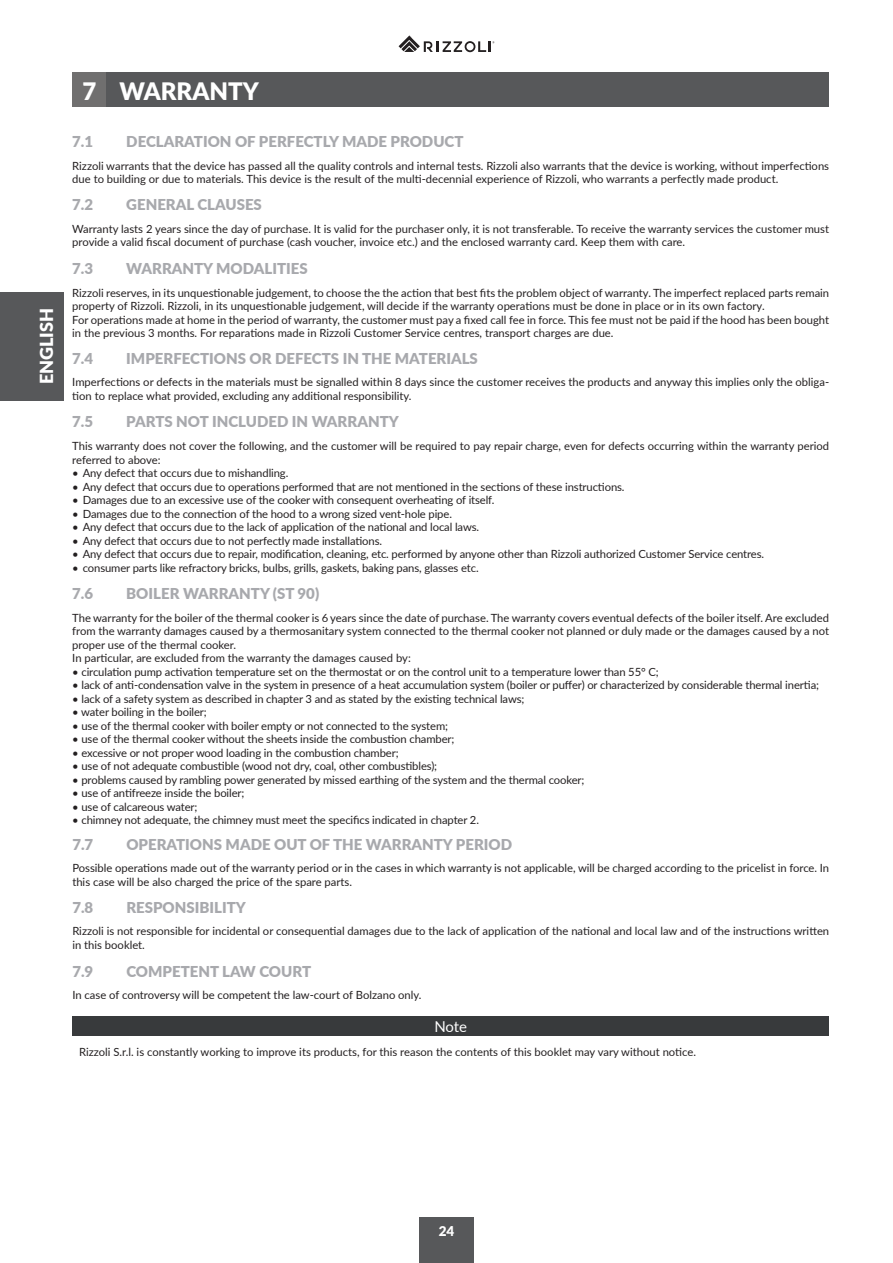
<style>
.page{position:relative;width:893px;height:1263px;background:#fff}
.page>*{position:absolute;margin:0;border:0;box-sizing:border-box;transform-origin:0 0}
.t1{font:900 24px "Lato";color:#fff}
.t2{font:900 18px "Lato";color:#fff}
.t3{font:900 15px "Lato";color:#a8a9ad}
.t4{font:15px "Lato";color:#fff}
.t5{font:900 13.5px "Lato";color:#fff}
.Normale{font:11.25px/13.5px "Lato";letter-spacing:-.005em;color:#231f20}
</style>
<div class="page">
<div style="left:0;top:292px;width:64px;height:108px;background:#57585a"></div>
<div style="left:419px;top:1217px;width:54px;height:46px;background:#57585a"></div>
<svg style="left:399px;top:36px;width:95px;height:16px"></svg>
<div style="left:72px;top:72px;width:35px;height:35px;background:#706f6f"></div>
<div style="left:107px;top:72px;width:722px;height:35px;background:#57585a"></div>
<div style="left:72px;top:1016px;width:757px;height:19px;background:#383a3c"></div>
<h2 class="t2" style="left:33px;top:384px;width:78px;rotate:-90deg">ENGLISH</h2>
<p class="t1" style="left:83px;top:73px;width:15px">7</p>
<p class="t1" style="left:119px;top:73px;width:141px">WARRANTY</p>
<p class="t3" style="left:72px;top:131px;width:22px">7.1</p>
<p class="t3" style="left:126px;top:131px;width:339px">DECLARATION OF PERFECTLY MADE PRODUCT</p>
<p class="Normale" style="left:72px;top:158px;width:758px">Rizzoli warrants that the device has passed all the quality controls and internal tests. Rizzoli also warrants that the device is working, without imperfections due to building or due to materials. This device is the result of the multi-decennial experience of Rizzoli, who warrants a perfectly made product.</p>
<p class="Normale" style="left:72px;top:222px;width:758px">Warranty lasts 2 years since the day of purchase. It is valid for the purchaser only, it is not transferable. To receive the warranty services the customer must provide a valid fiscal document of purchase (cash voucher, invoice etc.) and the enclosed warranty card. Keep them with care.</p>
<p class="Normale" style="left:72px;top:285px;width:758px">Rizzoli reserves, in its unquestionable judgement, to choose the the action that best fits the problem object of warranty. The imperfect replaced parts remain property of Rizzoli. Rizzoli, in its unquestionable judgement, will decide if the warranty operations must be done in place or in its own factory.</p>
<p class="Normale" style="left:72px;top:312px;width:758px">For operations made at home in the period of warranty, the customer must pay a fixed call fee in force. This fee must not be paid if the hood has been bought in the previous 3 months. For reparations made in Rizzoli Customer Service centres, transport charges are due.</p>
<p class="Normale" style="left:72px;top:375px;width:758px">Imperfections or defects in the materials must be signalled within 8 days since the customer receives the products and anyway this implies only the obliga&shy;tion to replace what provided, excluding any additional responsibility.</p>
<p class="t3" style="left:72px;top:194px;width:22px">7.2</p>
<p class="t3" style="left:126px;top:194px;width:137px">GENERAL CLAUSES</p>
<p class="t3" style="left:72px;top:257px;width:22px">7.3</p>
<p class="t3" style="left:126px;top:257px;width:183px">WARRANTY MODALITIES</p>
<p class="t3" style="left:72px;top:347px;width:22px">7.4</p>
<p class="t3" style="left:126px;top:347px;width:353px">IMPERFECTIONS OR DEFECTS IN THE MATERIALS</p>
<p class="t3" style="left:72px;top:410px;width:22px">7.5</p>
<p class="t3" style="left:126px;top:410px;width:274px">PARTS NOT INCLUDED IN WARRANTY</p>
<p class="Normale" style="left:72px;top:439px;width:758px">This warranty does not cover the following, and the customer will be required to pay repair charge, even for defects occurring within the warranty period referred to above:</p>
<p class="Normale" style="left:72px;top:466px;width:218px">• Any defect that occurs due to mishandling.</p>
<p class="Normale" style="left:72px;top:480px;width:554px">• Any defect that occurs due to operations performed that are not mentioned in the sections of these instructions.</p>
<p class="Normale" style="left:72px;top:493px;width:424px">• Damages due to an excessive use of the cooker with consequent overheating of itself.</p>
<p class="Normale" style="left:72px;top:507px;width:381px">• Damages due to the connection of the hood to a wrong sized vent-hole pipe.</p>
<p class="Normale" style="left:72px;top:520px;width:408px">• Any defect that occurs due to the lack of application of the national and local laws.</p>
<p class="Normale" style="left:72px;top:534px;width:311px">• Any defect that occurs due to not perfectly made installations.</p>
<p class="Normale" style="left:72px;top:547px;width:693px">• Any defect that occurs due to repair, modification, cleaning, etc. performed by anyone other than Rizzoli authorized Customer Service centres.</p>
<p class="Normale" style="left:72px;top:561px;width:408px">• consumer parts like refractory bricks, bulbs, grills, gaskets, baking pans, glasses etc.</p>
<p class="Normale" style="left:72px;top:610px;width:758px;text-align:justify">The warranty for the boiler of the thermal cooker is 6 years since the date of purchase. The warranty covers eventual defects of the boiler itself. Are excluded from the warranty damages caused by a thermosanitary system connected to the thermal cooker not planned or duly made or the damages caused by a not proper use of the thermal cooker.</p>
<p class="Normale" style="left:72px;top:651px;width:340px">In particular, are excluded from the warranty the damages caused by:</p>
<p class="Normale" style="left:72px;top:664px;width:588px">• circulation pump activation temperature set on the thermostat or on the control unit to a temperature lower than 55° C;</p>
<p class="Normale" style="left:72px;top:678px;width:748px">• lack of anti-condensation valve in the system in presence of a heat accumulation system (boiler or puffer) or characterized by considerable thermal inertia;</p>
<p class="Normale" style="left:72px;top:691px;width:454px">• lack of a safety system as described in chapter 3 and as stated by the existing technical laws;</p>
<p class="Normale" style="left:72px;top:705px;width:136px">• water boiling in the boiler;</p>
<p class="Normale" style="left:72px;top:718px;width:377px">• use of the thermal cooker with boiler empty or not connected to the system;</p>
<p class="Normale" style="left:72px;top:732px;width:384px">• use of the thermal cooker without the sheets inside the combustion chamber;</p>
<p class="Normale" style="left:72px;top:745px;width:328px">• excessive or not proper wood loading in the combustion chamber;</p>
<p class="Normale" style="left:72px;top:759px;width:366px">• use of not adequate combustible (wood not dry, coal, other combustibles);</p>
<p class="Normale" style="left:72px;top:772px;width:514px">• problems caused by rambling power generated by missed earthing of the system and the thermal cooker;</p>
<p class="Normale" style="left:72px;top:786px;width:174px">• use of antifreeze inside the boiler;</p>
<p class="Normale" style="left:72px;top:799px;width:127px">• use of calcareous water;</p>
<p class="Normale" style="left:72px;top:813px;width:408px">• chimney not adequate, the chimney must meet the specifics indicated in chapter 2.</p>
<p class="t3" style="left:72px;top:582px;width:22px">7.6</p>
<p class="t3" style="left:126px;top:582px;width:194px">BOILER WARRANTY (ST 90)</p>
<p class="t3" style="left:72px;top:833px;width:22px">7.7</p>
<p class="t3" style="left:126px;top:833px;width:387px">OPERATIONS MADE OUT OF THE WARRANTY PERIOD</p>
<p class="Normale" style="left:72px;top:861px;width:758px">Possible operations made out of the warranty period or in the cases in which warranty is not applicable, will be charged according to the pricelist in force. In this case will be also charged the price of the spare parts.</p>
<p class="t3" style="left:72px;top:896px;width:22px">7.8</p>
<p class="t3" style="left:126px;top:896px;width:121px">RESPONSIBILITY</p>
<p class="Normale" style="left:72px;top:924px;width:758px">Rizzoli is not responsible for incidental or consequential damages due to the lack of application of the national and local law and of the instructions written in this booklet.</p>
<p class="t3" style="left:72px;top:960px;width:22px">7.9</p>
<p class="t3" style="left:126px;top:960px;width:186px">COMPETENT LAW COURT</p>
<p class="Normale" style="left:72px;top:988px;width:351px">In case of controversy will be competent the law-court of Bolzano only.</p>
<p class="t4" style="left:434px;top:1015px;width:34px">Note</p>
<p class="Normale" style="left:79px;top:1045px;width:618px">Rizzoli S.r.l. is constantly working to improve its products, for this reason the contents of this booklet may vary without notice.</p>
<p class="t5" style="left:439px;top:1220px;width:17px">24</p>
</div>
